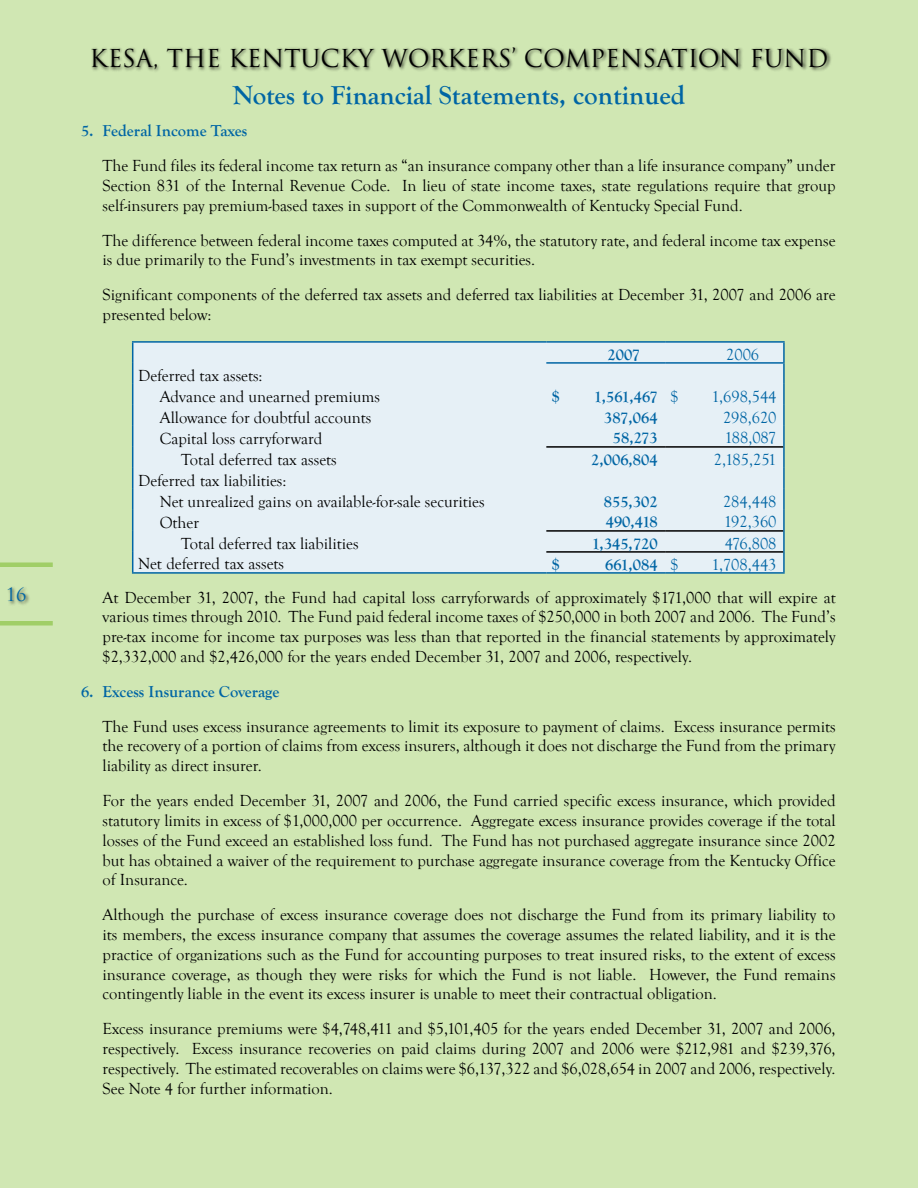
<style>
.page{position:relative;width:918px;height:1188px;background:#d0e7b3}
.page>*{position:absolute;margin:0;border:0;box-sizing:border-box;transform-origin:0 0}
.t1{font:700 27px "Goudy Old Style T";color:#0065a4}
.t2{font:24px "Trajan Pro";color:#000}
.t3{font:18px "Trajan Pro";color:#0065a4}
.t4{font:16.5px/19.8px "Goudy Old Style T";color:#000;text-align:justify}
.t5{font:700 16.5px "Goudy Old Style T";color:#0065a4}
.t6{font:16.5px "Goudy Old Style T";color:#0065a4}
.s1{font-weight:400}
</style>
<div class="page">
<div style="left:91px;top:46px;width:741px;height:27px;background:#000;opacity:.75"></div>
<div style="left:7px;top:585px;width:24px;height:21px;background:#000;opacity:.75"></div>
<div style="left:0;top:621px;width:53px;height:5px;background:#a0ce67"></div>
<div style="left:0;top:562px;width:53px;height:5px;background:#a0ce67"></div>
<div style="left:133px;top:343px;width:650px;height:229px;background:#e6f0f6"></div>
<hr style="left:132px;top:341px;width:414px;height:2px;background:#0065a4">
<hr style="left:546px;top:341px;width:119px;height:2px;background:#0065a4">
<hr style="left:665px;top:341px;width:120px;height:2px;background:#0065a4">
<svg style="left:783px;top:343px;width:2px;height:19px"></svg>
<hr style="left:783px;top:364px;width:2px;height:20px;background:#0065a4">
<hr style="left:783px;top:384px;width:2px;height:21px;background:#0065a4">
<hr style="left:783px;top:405px;width:2px;height:21px;background:#0065a4">
<hr style="left:783px;top:426px;width:2px;height:21px;background:#0065a4">
<hr style="left:783px;top:447px;width:2px;height:21px;background:#0065a4">
<hr style="left:783px;top:468px;width:2px;height:21px;background:#0065a4">
<hr style="left:783px;top:489px;width:2px;height:21px;background:#0065a4">
<hr style="left:783px;top:510px;width:2px;height:21px;background:#0065a4">
<hr style="left:783px;top:531px;width:2px;height:21px;background:#0065a4">
<svg style="left:132px;top:343px;width:1px;height:229px"></svg>
<hr style="left:783px;top:552px;width:2px;height:20px;background:#0065a4">
<hr style="left:132px;top:572px;width:414px;height:2px;background:#0065a4">
<hr style="left:546px;top:572px;width:119px;height:2px;background:#0065a4">
<hr style="left:665px;top:572px;width:120px;height:2px;background:#0065a4">
<hr style="left:546px;top:362px;width:119px;height:2px;background:#0065a4">
<hr style="left:665px;top:362px;width:120px;height:2px;background:#0065a4">
<hr style="left:546px;top:446px;width:119px;height:2px;background:#000">
<hr style="left:665px;top:446px;width:118px;height:2px;background:#000">
<hr style="left:546px;top:551px;width:119px;height:2px;background:#000">
<hr style="left:665px;top:551px;width:118px;height:2px;background:#000">
<hr style="left:546px;top:530px;width:119px;height:2px;background:#000">
<hr style="left:665px;top:530px;width:118px;height:2px;background:#000">
<p class="t3" style="left:6px;top:583px;width:20px">16</p>
<h2 class="t2" style="left:90px;top:43px;width:740px">KESA, THE KENTUCKY WORKERS’ COMPENSATION FUND</h2>
<h1 class="t1" style="left:233px;top:80px;width:454px">Notes to Financial Statements, continued</h1>
<p class="t5" style="left:81px;top:122px;width:168px">5. Federal Income Taxes</p>
<p class="t4" style="left:103px;top:156px;width:735px">The Fund files its federal income tax return as “an insurance company other than a life insurance company” under Section 831 of the Internal Revenue Code. In lieu of state income taxes, state regulations require that group self‑insurers pay premium‑based taxes in support of the Commonwealth of Kentucky Special Fund.</p>
<p class="t4" style="left:103px;top:231px;width:734px">The difference between federal income taxes computed at 34%, the statutory rate, and federal income tax expense is due primarily to the Fund’s investments in tax exempt securities.</p>
<p class="t4" style="left:103px;top:285px;width:735px">Significant components of the deferred tax assets and deferred tax liabilities at December 31, 2007 and 2006 are presented below:</p>
<p class="t5" style="left:608px;top:345px;width:34px">2007</p>
<p class="t6" style="left:726px;top:345px;width:34px">2006</p>
<p class="t4" style="left:160px;top:366px;width:222px;line-height:20.7px;text-indent:-22px">Deferred tax assets:<br>Advance and unearned premiums</p>
<p class="t5" style="left:552px;top:387px;width:10px">$</p>
<p class="t5" style="left:594px;top:387px;width:86px">1,561,467 <span class="s1">$</span></p>
<p class="t6" style="left:712px;top:387px;width:67px">1,698,544</p>
<p class="t4" style="left:160px;top:408px;width:213px">Allowance for doubtful accounts</p>
<p class="t5" style="left:604px;top:408px;width:55px">387,064</p>
<p class="t6" style="left:723px;top:408px;width:55px">298,620</p>
<p class="t4" style="left:160px;top:429px;width:164px">Capital loss carryforward</p>
<p class="t5" style="left:613px;top:429px;width:46px">58,273</p>
<p class="t6" style="left:725px;top:429px;width:54px">188,087</p>
<p class="t4" style="left:181px;top:450px;width:157px">Total deferred tax assets</p>
<p class="t5" style="left:591px;top:450px;width:68px">2,006,804</p>
<p class="t6" style="left:714px;top:451px;width:64px">2,185,251</p>
<p class="t4" style="left:160px;top:470px;width:326px;line-height:21px;text-indent:-22px">Deferred tax liabilities:<br>Net unrealized gains on available‑for‑sale securities</p>
<p class="t5" style="left:604px;top:492px;width:55px">855,302</p>
<p class="t6" style="left:723px;top:492px;width:55px">284,448</p>
<p class="t4" style="left:160px;top:513px;width:41px">Other</p>
<p class="t5" style="left:606px;top:513px;width:54px">490,418</p>
<p class="t6" style="left:724px;top:513px;width:54px">192,360</p>
<p class="t4" style="left:181px;top:534px;width:179px">Total deferred tax liabilities</p>
<p class="t5" style="left:592px;top:534px;width:67px">1,345,720</p>
<p class="t6" style="left:725px;top:534px;width:53px">476,808</p>
<p class="t4" style="left:138px;top:554px;width:147px">Net deferred tax assets</p>
<p class="t5" style="left:552px;top:555px;width:10px">$</p>
<p class="t5" style="left:605px;top:555px;width:75px">661,084 <span class="s1">$</span></p>
<p class="t6" style="left:711px;top:555px;width:67px">1,708,443</p>
<p class="t4" style="left:103px;top:588px;width:735px">At December 31, 2007, the Fund had capital loss carryforwards of approximately $171,000 that will expire at various times through 2010. The Fund paid federal income taxes of $250,000 in both 2007 and 2006. The Fund’s pre‑tax income for income tax purposes was less than that reported in the financial statements by approximately $2,332,000 and $2,426,000 for the years ended December 31, 2007 and 2006, respectively.</p>
<p class="t5" style="left:81px;top:682px;width:200px">6. Excess Insurance Coverage</p>
<p class="t4" style="left:103px;top:717px;width:735px">The Fund uses excess insurance agreements to limit its exposure to payment of claims. Excess insurance permits the recovery of a portion of claims from excess insurers, although it does not discharge the Fund from the primary liability as direct insurer.</p>
<p class="t4" style="left:103px;top:791px;width:735px">For the years ended December 31, 2007 and 2006, the Fund carried specific excess insurance, which provided statutory limits in excess of $1,000,000 per occurrence. Aggregate excess insurance provides coverage if the total losses of the Fund exceed an established loss fund. The Fund has not purchased aggregate insurance since 2002 but has obtained a waiver of the requirement to purchase aggregate insurance coverage from the Kentucky Office of Insurance.</p>
<p class="t4" style="left:103px;top:905px;width:735px">Although the purchase of excess insurance coverage does not discharge the Fund from its primary liability to its members, the excess insurance company that assumes the coverage assumes the related liability, and it is the practice of organizations such as the Fund for accounting purposes to treat insured risks, to the extent of excess insurance coverage, as though they were risks for which the Fund is not liable. However, the Fund remains contingently liable in the event its excess insurer is unable to meet their contractual obligation.</p>
<p class="t4" style="left:103px;top:1019px;width:735px">Excess insurance premiums were $4,748,411 and $5,101,405 for the years ended December 31, 2007 and 2006, respectively. Excess insurance recoveries on paid claims during 2007 and 2006 were $212,981 and $239,376, respectively. The estimated recoverables on claims were $6,137,322 and $6,028,654 in 2007 and 2006, respectively.<br>See Note 4 for further information.</p>
</div>
